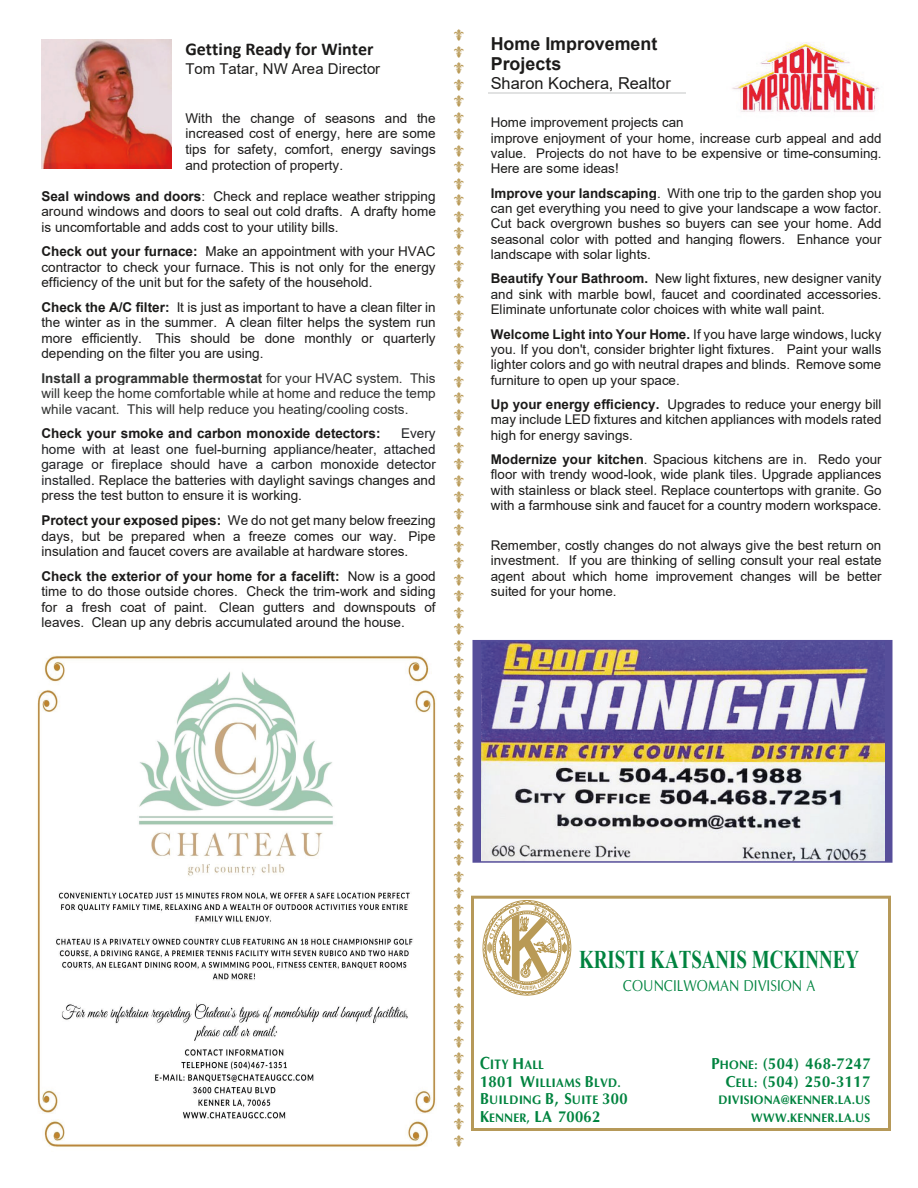
<style>
.page{position:relative;width:918px;height:1188px;background:#fff}
.page>*{position:absolute;margin:0;border:0;box-sizing:border-box;transform-origin:0 0}
.t1{font:700 25.5px "Times New Roman";color:#00833f;scale:.74 1}
.t2{font:700 18px "Calibri";letter-spacing:.005em;color:#1c1b1a}
.t3{font:700 17.85px/20.5px "Arial";color:#1c1b1a}
.t4{font:700 16.35px "Optim";letter-spacing:.015em;color:#00833f;scale:.93 1}
.t5{font:16.35px "Optim";letter-spacing:-.005em;color:#00833f;scale:.84 1}
.t6{font:16.35px "Arial";color:#1c1b1a}
.t7{font:15px/16.5px "DB Fleur delis";color:#b99a56;text-align:justify}
.t8{font:15px "Arial";letter-spacing:.005em;color:#1c1b1a}
.t9{font:700 14.1px "Optim";color:#00833f;scale:.84 1}
.t10{font:13.5px/15.6px "Arial";letter-spacing:.005em;color:#1c1b1a;text-align:justify}
.t11{font:13.5px/15.6px "Arial";color:#202124;text-align:justify}
.t12{font:13.5px/15.5px "Arial";letter-spacing:.005em;color:#313231;text-align:justify}
.t13{font:700 13.5px "Arial";color:#1c1b1a}
.t14{font:13.35px/15.5px "Arial";letter-spacing:.005em;color:#1c1b1a;text-align:justify}
.t15{font:700 12.75px "Optim";letter-spacing:.01em;color:#00833f;scale:.93 1}
.s1{font-weight:700}
.s2{color:#1c1b1a}
.s3{font-size:18.15px}
.s4{font-size:16.35px}
.s5{font-size:12.75px}
</style>
<div class="page">
<img style="left:37px;top:655px;width:399px;height:492px">
<svg style="left:483px;top:901px;width:88px;height:94px"></svg>
<div style="left:471px;top:896px;width:420px;height:235px;border:3px solid #b69959"></div>
<img style="left:41px;top:39px;width:130px;height:129px">
<hr style="left:489px;top:93px;width:197px;height:1px;background:#e1e2e2">
<img style="left:732px;top:42px;width:147px;height:70px">
<div style="left:473px;top:641px;width:419px;height:221px;background:#564e9a"></div>
<img style="left:482px;top:643px;width:402px;height:217px">
<div style="left:472px;top:640px;width:420px;height:223px;border:2px solid #564e9a"></div>
<h2 class="t2" style="left:185px;top:37px;width:190px">Getting Ready for Winter</h2>
<p class="t8" style="left:185px;top:59px;width:196px">Tom Tatar, NW Area Director</p>
<p class="t10" style="left:185px;top:110px;width:252px">With the change of seasons and the increased cost of energy, here are some tips for safety, comfort, energy savings and protection of property.</p>
<p class="t10" style="left:41px;top:188px;width:396px"><span class="s1">Seal windows and doors</span>: Check and replace weather stripping around windows and doors to seal out cold drafts. A drafty home is uncomfortable and adds cost to your utility bills.</p>
<p class="t10" style="left:41px;top:244px;width:396px"><span class="s1">Check out your furnace:</span> Make an appointment with your HVAC contractor to check your furnace. This is not only for the energy efficiency of the unit but for the safety of the household.</p>
<p class="t10" style="left:41px;top:299px;width:396px"><span class="s1">Check the A/C filter:</span> It is just as important to have a clean filter in the winter as in the summer. A clean filter helps the system run more efficiently. This should be done monthly or quarterly depending on the filter you are using.</p>
<p class="t12" style="left:41px;top:370px;width:396px"><span class="s1">Install a programmable thermostat</span> for your HVAC system. This will keep the home comfortable while at home and reduce the temp while vacant. This will help reduce you heating/cooling costs.</p>
<p class="t13" style="left:41px;top:424px;width:341px">Check your smoke and carbon monoxide detectors:</p>
<p class="t11" style="left:41px;top:426px;width:396px;text-indent:360px">Every home with at least one fuel-burning appliance/heater, attached garage or fireplace should have a carbon monoxide detector installed. <span class="s2">Replace the batteries with daylight savings changes and press the test button to ensure it is working.</span></p>
<p class="t10" style="left:41px;top:513px;width:396px"><span class="s1">Protect your exposed pipes:</span> We do not get many below freezing days, but be prepared when a freeze comes our way. Pipe insulation and faucet covers are available at hardware stores.</p>
<p class="t10" style="left:41px;top:568px;width:396px"><span class="s1">Check the exterior of your home for a facelift:</span> Now is a good time to do those outside chores. Check the trim-work and siding for a fresh coat of paint. Clean gutters and downspouts of leaves. Clean up any debris accumulated around the house.</p>
<p class="t7" style="left:454px;top:26px;width:11px">q q q q q q q q q q q q q q q q q q q q q q q q q q q q q q q q q q q q q q q q q q q q q q q q q q q q q q q q q q q q q q q q q q q q</p>
<h3 class="t3" style="left:491px;top:33px;width:168px">Home Improvement<br>Projects</h3>
<p class="t6" style="left:491px;top:72px;width:182px">Sharon Kochera, Realtor</p>
<p class="t14" style="left:491px;top:115px;width:392px;text-align:left">Home improvement projects can<br>improve enjoyment of your home, increase curb appeal and add value. Projects do not have to be expensive or time-consuming.<br>Here are some ideas!</p>
<p class="t14" style="left:491px;top:185px;width:392px"><span class="s1">Improve your landscaping</span>. With one trip to the garden shop you can get everything you need to give your landscape a wow factor.<br>Cut back overgrown bushes so buyers can see your home. Add seasonal color with potted and hanging flowers. Enhance your landscape with solar lights.</p>
<p class="t14" style="left:491px;top:271px;width:392px"><span class="s1">Beautify Your Bathroom.</span> New light fixtures, new designer vanity and sink with marble bowl, faucet and coordinated accessories.<br>Eliminate unfortunate color choices with white wall paint.</p>
<p class="t14" style="left:491px;top:326px;width:392px"><span class="s1">Welcome Light into Your Home.</span> If you have large windows, lucky you. If you don't, consider brighter light fixtures. Paint your walls lighter colors and go with neutral drapes and blinds. Remove some furniture to open up your space.</p>
<p class="t14" style="left:491px;top:397px;width:392px"><span class="s1">Up your energy efficiency.</span> Upgrades to reduce your energy bill may include LED fixtures and kitchen appliances with models rated high for energy savings.</p>
<p class="t14" style="left:491px;top:452px;width:392px"><span class="s1">Modernize your kitchen</span>. Spacious kitchens are in. Redo your floor with trendy wood-look, wide plank tiles. Upgrade appliances with stainless or black steel. Replace countertops with granite. Go with a farmhouse sink and faucet for a country modern workspace.</p>
<p class="t14" style="left:491px;top:537px;width:392px">Remember, costly changes do not always give the best return on investment. If you are thinking of selling consult your real estate agent about which home improvement changes will be better suited for your home.</p>
<h1 class="t1" style="left:579px;top:942px;width:380px">KRISTI KATSANIS MCKINNEY</h1>
<p class="t5" style="left:623px;top:977px;width:230px">COUNCILWOMAN DIVISION A</p>
<p class="t9" style="left:480px;top:1057px;width:78px"><span class="s3">C</span>ITY <span class="s4">H</span><span class="s5">ALL</span></p>
<p class="t4" style="left:711px;top:1055px;width:173px">P<span class="s5">HONE:</span> (504) 468-7247</p>
<p class="t15" style="left:480px;top:1076px;width:153px"><span class="s4">1801 W</span>ILLIAMS <span class="s4">B</span>LVD.</p>
<p class="t4" style="left:726px;top:1073px;width:157px">C<span class="s5">ELL:</span> (504) 250-3117</p>
<p class="t15" style="left:480px;top:1094px;width:160px"><span class="s4">B</span>UILDING <span class="s4">B, S</span>UITE <span class="s4">300</span></p>
<p class="t15" style="left:718px;top:1094px;width:165px">DIVISIONA@KENNER.LA.US</p>
<p class="t4" style="left:480px;top:1108px;width:131px">K<span class="s5">ENNER,</span> LA 70062</p>
<p class="t15" style="left:751px;top:1111px;width:130px">WWW.KENNER.LA.US</p>
</div>
